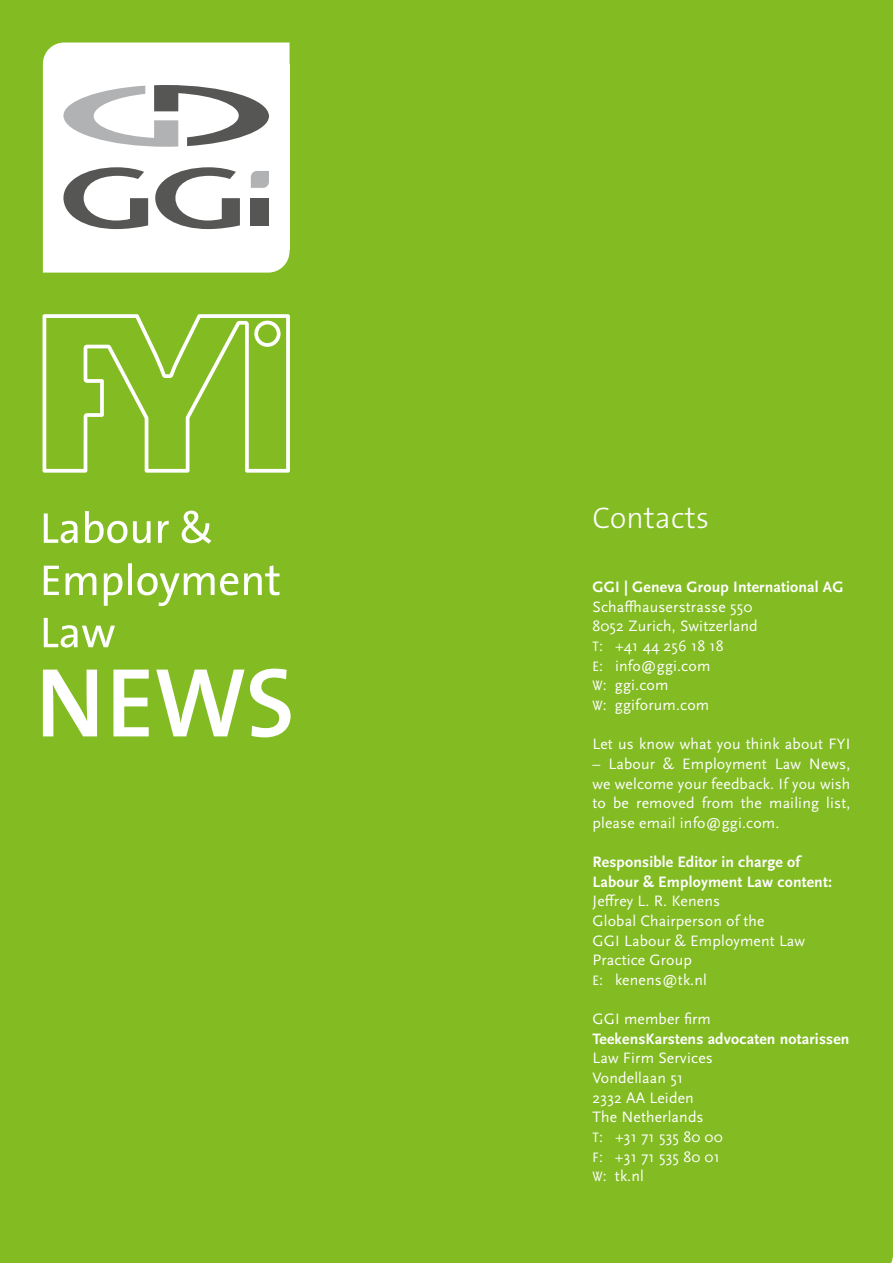
<style>
.page{position:relative;width:893px;height:1263px;background:#82bb22}
.page>*{position:absolute;margin:0;border:0;box-sizing:border-box;transform-origin:0 0}
.t1{font:300 30px "The Sans";letter-spacing:.01em;color:#fff}
.t2{font:15.75px/19.6px "Scala Sans Pro";letter-spacing:.01em;color:#fff}
.t3{font:700 15.75px/19.6px "Scala Sans Pro";letter-spacing:.01em;color:#fff}
.s1{font-stretch:condensed;font-size:14.25px}
</style>
<div class="page">
<svg style="left:43px;top:43px;width:247px;height:230px"></svg>
<div style="left:43px;top:64px;width:247px;height:186px;background:#fff"></div>
<div style="left:251px;top:198px;width:18px;height:27px;background:#565655"></div>
<svg style="left:63px;top:167px;width:85px;height:62px"></svg>
<svg style="left:155px;top:167px;width:85px;height:62px"></svg>
<svg style="left:251px;top:171px;width:18px;height:17px"></svg>
<svg style="left:63px;top:85px;width:206px;height:62px"></svg>
<svg style="left:43px;top:314px;width:247px;height:159px;background:#93c440"></svg>
<svg style="left:43px;top:669px;width:248px;height:68px"></svg>
<svg style="left:44px;top:618px;width:71px;height:30px"></svg>
<svg style="left:44px;top:563px;width:235px;height:43px"></svg>
<svg style="left:44px;top:511px;width:167px;height:33px"></svg>
<h1 class="t1" style="left:592px;top:493px;width:118px">Contacts</h1>
<p class="t3" style="left:592px;top:577px;width:253px">GGI | Geneva Group International AG</p>
<p class="t2" style="left:592px;top:597px;width:167px">Schaffhauserstrasse 550<br>8052 Zurich, Switzerland<br><span class="s1">T</span>: +41 44 256 18 18<br><span class="s1">E</span>: info@ggi.com<br><span class="s1">W</span>: ggi.com<br><span class="s1">W</span>: ggiforum.com</p>
<p class="t2" style="left:592px;top:734px;width:259px">Let us know what you think about FYI</p>
<p class="t2" style="left:592px;top:754px;width:259px;text-align:justify">– Labour &amp; Employment Law News, we welcome your feedback. If you wish to be removed from the mailing list, please email info@ggi.com.</p>
<p class="t3" style="left:592px;top:852px;width:241px">Responsible Editor in charge of<br>Labour &amp; Employment Law content:</p>
<p class="t2" style="left:592px;top:891px;width:214px">Jeffrey L. R. Kenens<br>Global Chairperson of the<br>GGI Labour &amp; Employment Law<br>Practice Group<br><span class="s1">E</span>: kenens@tk.nl</p>
<p class="t2" style="left:592px;top:1009px;width:120px">GGI member firm</p>
<p class="t3" style="left:592px;top:1029px;width:259px">TeekensKarstens advocaten notarissen</p>
<p class="t2" style="left:592px;top:1048px;width:132px">Law Firm Services<br>Vondellaan 51<br>2332 AA Leiden<br>The Netherlands<br><span class="s1">T</span>: +31 71 535 80 00<br><span class="s1">F</span>: +31 71 535 80 01<br><span class="s1">W</span>: tk.nl</p>
</div>
